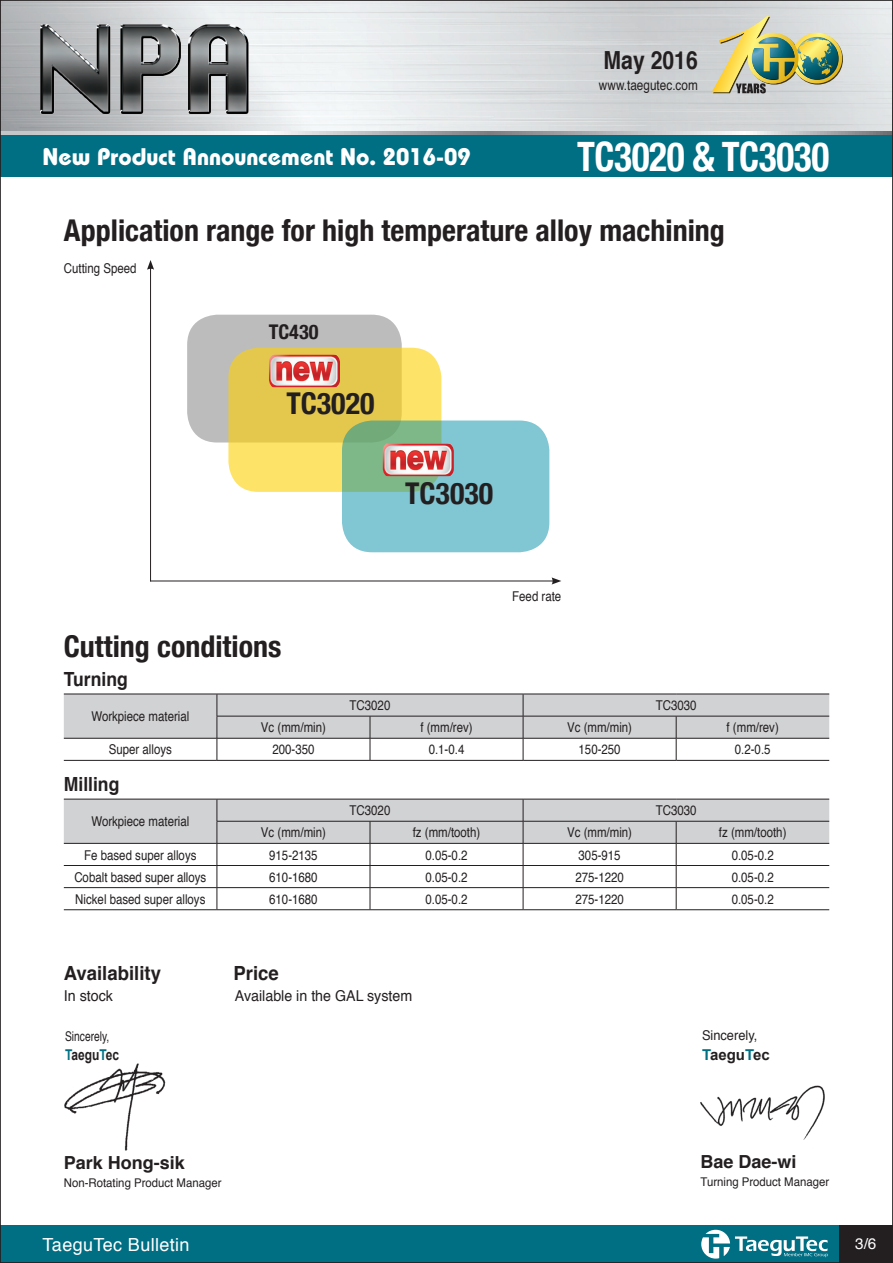
<style>
.page{position:relative;width:893px;height:1263px;background:#fff}
.page>*{position:absolute;margin:0;border:0;box-sizing:border-box;transform-origin:0 0}
.t1{font:700 condensed 40.5px "Helvetica Neue";letter-spacing:-.01em;color:#fff;scale:.92 1}
.정규{font:700 condensed 30px "Helvetica Neue";color:#231f20}
.t2{font:700 24.9px "Helvetica";color:#231f20;scale:.85 1}
.t3{font:700 24px "Bauhaus";color:#fff}
.정규-2{font:700 condensed 20.25px "Helvetica Neue";color:#231f20}
.t4{font:700 19.5px "Helvetica";color:#231f20;scale:.95 1}
.t5{font:700 19.5px "Helvetica";color:#231f20;scale:.9 1}
.t6{font:700 18px "Helvetica";color:#231f20}
.t7{font:18px "Helvetica";letter-spacing:.02em;color:#fff}
.t8{font:15.3px "Helvetica";color:#fff}
.t9{font:15px "Helvetica";color:#231f20;scale:.95 1}
.t10{font:700 15px "Arial";color:#231f20}
.t11{font:700 14.85px "Arial";color:#231f20;scale:.8 1}
.t12{font:13.8px "Helvetica";color:#231f20;scale:.85 1}
.정규-3{font:13.5px "Helvetica";color:#231f20;scale:.85 1}
.정규-4{font:13.5px "Helvetica";color:#231f20;scale:.95 1}
.t13{font:13.35px "Helvetica";color:#231f20;scale:.76 1}
.t14{font:12px "Helvetica";color:#231f20;scale:.95 1}
.s1{color:#006e83}
</style>
<div class="page">
<div style="left:832px;top:1225px;width:61px;height:38px;background:#231f20"></div>
<div style="left:0;top:1225px;width:839px;height:38px;background:#006e83"></div>
<svg style="left:2px;top:132px;width:889px;height:3px"></svg>
<div style="left:0;top:135px;width:893px;height:42px;background:#006e83"></div>
<img style="left:23px;top:13px;width:266px;height:112px">
<svg style="left:701px;top:1230px;width:127px;height:28px"></svg>
<img style="left:712px;top:16px;width:130px;height:77px">
<hr style="left:150px;top:267px;width:1px;height:314px;background:#231f20">
<svg style="left:147px;top:260px;width:7px;height:10px"></svg>
<hr style="left:150px;top:580px;width:404px;height:1px;background:#231f20">
<svg style="left:552px;top:577px;width:9px;height:7px"></svg>
<div style="left:187px;top:315px;width:215px;height:127px;background:#bdbcbc;border-radius:30px"></div>
<svg style="left:228px;top:348px;width:213px;height:144px;fill:#e4c84e"></svg>
<svg style="left:342px;top:420px;width:207px;height:132px;fill:#80c6d3"></svg>
<img style="left:64px;top:1063px;width:102px;height:88px">
<img style="left:383px;top:444px;width:71px;height:32px">
<img style="left:269px;top:355px;width:71px;height:32px">
<svg style="left:64px;top:695px;width:765px;height:65px"></svg>
<hr style="left:64px;top:694px;width:153px;height:1px;background:#231f20">
<hr style="left:217px;top:694px;width:153px;height:1px;background:#231f20">
<hr style="left:370px;top:694px;width:153px;height:1px;background:#231f20">
<hr style="left:523px;top:694px;width:153px;height:1px;background:#231f20">
<hr style="left:676px;top:694px;width:153px;height:1px;background:#231f20">
<hr style="left:64px;top:760px;width:153px;height:1px;background:#231f20">
<hr style="left:217px;top:760px;width:153px;height:1px;background:#231f20">
<hr style="left:370px;top:760px;width:153px;height:1px;background:#231f20">
<hr style="left:523px;top:760px;width:153px;height:1px;background:#231f20">
<hr style="left:676px;top:760px;width:153px;height:1px;background:#231f20">
<svg style="left:64px;top:800px;width:765px;height:109px"></svg>
<hr style="left:64px;top:799px;width:153px;height:1px;background:#231f20">
<hr style="left:217px;top:799px;width:153px;height:1px;background:#231f20">
<hr style="left:370px;top:799px;width:153px;height:1px;background:#231f20">
<hr style="left:523px;top:799px;width:153px;height:1px;background:#231f20">
<hr style="left:676px;top:799px;width:153px;height:1px;background:#231f20">
<hr style="left:64px;top:909px;width:153px;height:1px;background:#231f20">
<hr style="left:217px;top:909px;width:153px;height:1px;background:#231f20">
<hr style="left:370px;top:909px;width:153px;height:1px;background:#231f20">
<hr style="left:523px;top:909px;width:153px;height:1px;background:#231f20">
<hr style="left:676px;top:909px;width:153px;height:1px;background:#231f20">
<img style="left:700px;top:1085px;width:125px;height:55px">
<h3 class="t3" style="left:43px;top:142px;width:430px">New Product Announcement No. 2016-09</h3>
<h3 class="t2" style="left:603px;top:40px;width:112px">May 2016</h3>
<p class="t12" style="left:599px;top:74px;width:118px">www.taegutec.com</p>
<h1 class="t1" style="left:577px;top:132px;width:276px">TC3020 &amp; TC3030</h1>
<p class="정규" style="left:64px;top:213px;width:663px">Application range for high temperature alloy machining</p>
<p class="정규-3" style="left:64px;top:257px;width:87px">Cutting Speed</p>
<p class="정규-2" style="left:269px;top:319px;width:51px">TC430</p>
<p class="정규" style="left:286px;top:385px;width:90px">TC3020</p>
<p class="정규" style="left:405px;top:475px;width:90px">TC3030</p>
<p class="정규" style="left:64px;top:628px;width:219px">Cutting conditions</p>
<p class="t5" style="left:64px;top:664px;width:73px">Turning</p>
<p class="정규-3" style="left:512px;top:586px;width:59px">Feed rate</p>
<p class="정규-3" style="left:91px;top:706px;width:117px">Workpiece material</p>
<p class="정규-3" style="left:350px;top:695px;width:50px">TC3020</p>
<p class="정규-3" style="left:656px;top:695px;width:50px">TC3030</p>
<p class="정규-3" style="left:261px;top:717px;width:78px">Vc (mm/min)</p>
<p class="정규-3" style="left:420px;top:717px;width:63px">f (mm/rev)</p>
<p class="정규-3" style="left:567px;top:717px;width:78px">Vc (mm/min)</p>
<p class="정규-3" style="left:727px;top:717px;width:63px">f (mm/rev)</p>
<p class="정규-3" style="left:109px;top:739px;width:76px">Super alloys</p>
<p class="정규-3" style="left:272px;top:739px;width:51px">200-350</p>
<p class="정규-3" style="left:429px;top:739px;width:44px">0.1-0.4</p>
<p class="정규-3" style="left:579px;top:739px;width:51px">150-250</p>
<p class="정규-3" style="left:735px;top:739px;width:44px">0.2-0.5</p>
<p class="t5" style="left:64px;top:769px;width:63px">Milling</p>
<p class="정규-3" style="left:91px;top:811px;width:117px">Workpiece material</p>
<p class="정규-3" style="left:350px;top:800px;width:50px">TC3020</p>
<p class="정규-3" style="left:656px;top:800px;width:50px">TC3030</p>
<p class="정규-3" style="left:261px;top:822px;width:78px">Vc (mm/min)</p>
<p class="정규-3" style="left:413px;top:822px;width:81px">fz (mm/tooth)</p>
<p class="정규-3" style="left:567px;top:822px;width:78px">Vc (mm/min)</p>
<p class="정규-3" style="left:719px;top:822px;width:81px">fz (mm/tooth)</p>
<p class="정규-3" style="left:84px;top:844px;width:134px">Fe based super alloys</p>
<p class="정규-3" style="left:269px;top:844px;width:59px">915-2135</p>
<p class="정규-3" style="left:425px;top:844px;width:51px">0.05-0.2</p>
<p class="정규-3" style="left:579px;top:844px;width:51px">305-915</p>
<p class="정규-3" style="left:732px;top:844px;width:51px">0.05-0.2</p>
<p class="정규-3" style="left:74px;top:866px;width:157px">Cobalt based super alloys</p>
<p class="정규-3" style="left:269px;top:866px;width:59px">610-1680</p>
<p class="정규-3" style="left:425px;top:866px;width:51px">0.05-0.2</p>
<p class="정규-3" style="left:575px;top:866px;width:59px">275-1220</p>
<p class="정규-3" style="left:732px;top:866px;width:51px">0.05-0.2</p>
<p class="정규-3" style="left:75px;top:888px;width:155px">Nickel based super alloys</p>
<p class="정규-3" style="left:269px;top:888px;width:59px">610-1680</p>
<p class="정규-3" style="left:425px;top:888px;width:51px">0.05-0.2</p>
<p class="정규-3" style="left:575px;top:888px;width:59px">275-1220</p>
<p class="정규-3" style="left:732px;top:888px;width:51px">0.05-0.2</p>
<p class="t4" style="left:64px;top:957px;width:104px">Availability</p>
<p class="t4" style="left:234px;top:957px;width:49px">Price</p>
<p class="t9" style="left:64px;top:984px;width:53px">In stock</p>
<p class="t9" style="left:235px;top:984px;width:188px">Available in the GAL system</p>
<p class="t13" style="left:65px;top:1026px;width:60px">Sincerely,</p>
<p class="t11" style="left:65px;top:1045px;width:69px"><span class="s1">T</span>aegu<span class="s1">T</span>ec</p>
<p class="t6" style="left:64px;top:1148px;width:123px">Park Hong-sik</p>
<p class="t14" style="left:64px;top:1173px;width:168px">Non-Rotating Product Manager</p>
<p class="정규-4" style="left:702px;top:1025px;width:60px">Sincerely,</p>
<p class="t10" style="left:702px;top:1044px;width:69px"><span class="s1">T</span>aegu<span class="s1">T</span>ec</p>
<p class="t6" style="left:700px;top:1147px;width:98px">Bae Dae-wi</p>
<p class="t14" style="left:700px;top:1173px;width:137px">Turning Product Manager</p>
<h3 class="t7" style="left:43px;top:1231px;width:149px">TaeguTec Bulletin</h3>
<p class="t8" style="left:855px;top:1232px;width:23px">3/6</p>
</div>
